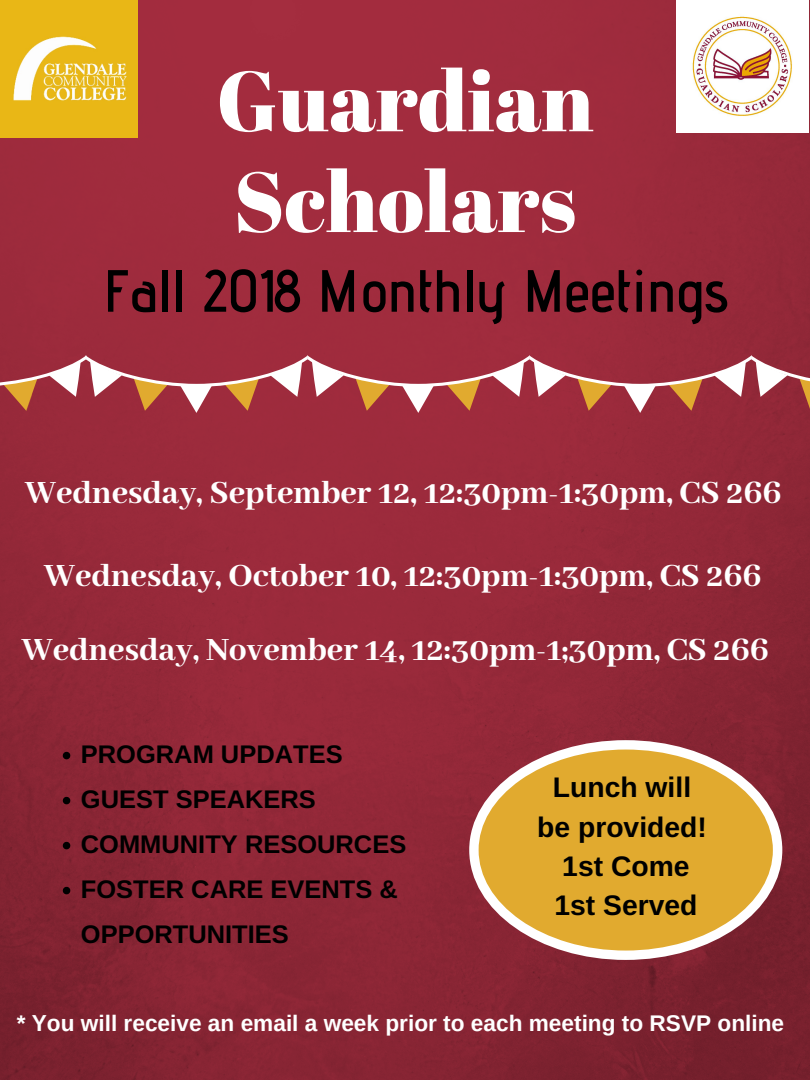
<style>
.page{position:relative;width:810px;height:1080px;background:#fff}
.page>*{position:absolute;margin:0;border:0;box-sizing:border-box;transform-origin:0 0}
.t1{font:84.88px/100.8px "Abril Fatface";color:#fff}
.t2{font:600 59.44px "Advent Pro";color:#000}
.t3{font:800 35.38px/73.1px "Abhaya Libre";color:#fff;text-align:center}
.t4{font:700 28.31px/39.4px "Arimo";color:#000;text-align:center}
.t5{font:700 25.44px/45px "Arimo";color:#000}
.t6{font:700 22.62px "Arimo";color:#fff}
</style>
<div class="page">
<img style="left:0;top:0;width:810px;height:1080px">
<svg style="left:0;top:355px;width:810px;height:57px;background:#b1575b"></svg>
<svg style="left:63px;top:752px;width:7px;height:7px"></svg>
<svg style="left:63px;top:797px;width:7px;height:7px"></svg>
<svg style="left:63px;top:842px;width:7px;height:7px"></svg>
<svg style="left:63px;top:887px;width:7px;height:7px"></svg>
<svg style="left:469px;top:740px;width:313px;height:220px;background:#d09646"></svg>
<img style="left:676px;top:0;width:133px;height:132px">
<img style="left:0;top:0;width:137px;height:137px">
<h1 class="t1" style="left:216px;top:48px;width:379px">Guardian<br>Scholars</h1>
<h2 class="t2" style="left:103px;top:254px;width:627px">Fall 2018 Monthly Meetings</h2>
<p class="t3" style="left:25px;top:458px;width:758px">Wednesday, September 12, 12:30pm-1:30pm, CS 266</p>
<p class="t3" style="left:22px;top:541px;width:748px">Wednesday, October 10, 12:30pm-1:30pm, CS 266<br>Wednesday, November 14, 12:30pm-1;30pm, CS 266</p>
<p class="t5" style="left:81px;top:732px;width:327px">PROGRAM UPDATES<br>GUEST SPEAKERS<br>COMMUNITY RESOURCES<br>FOSTER CARE EVENTS &amp;<br>OPPORTUNITIES</p>
<p class="t4" style="left:537px;top:768px;width:171px">Lunch will be provided!<br>1st Come<br>1st Served</p>
<p class="t6" style="left:17px;top:1010px;width:769px">* You will receive an email a week prior to each meeting to RSVP online</p>
</div>
